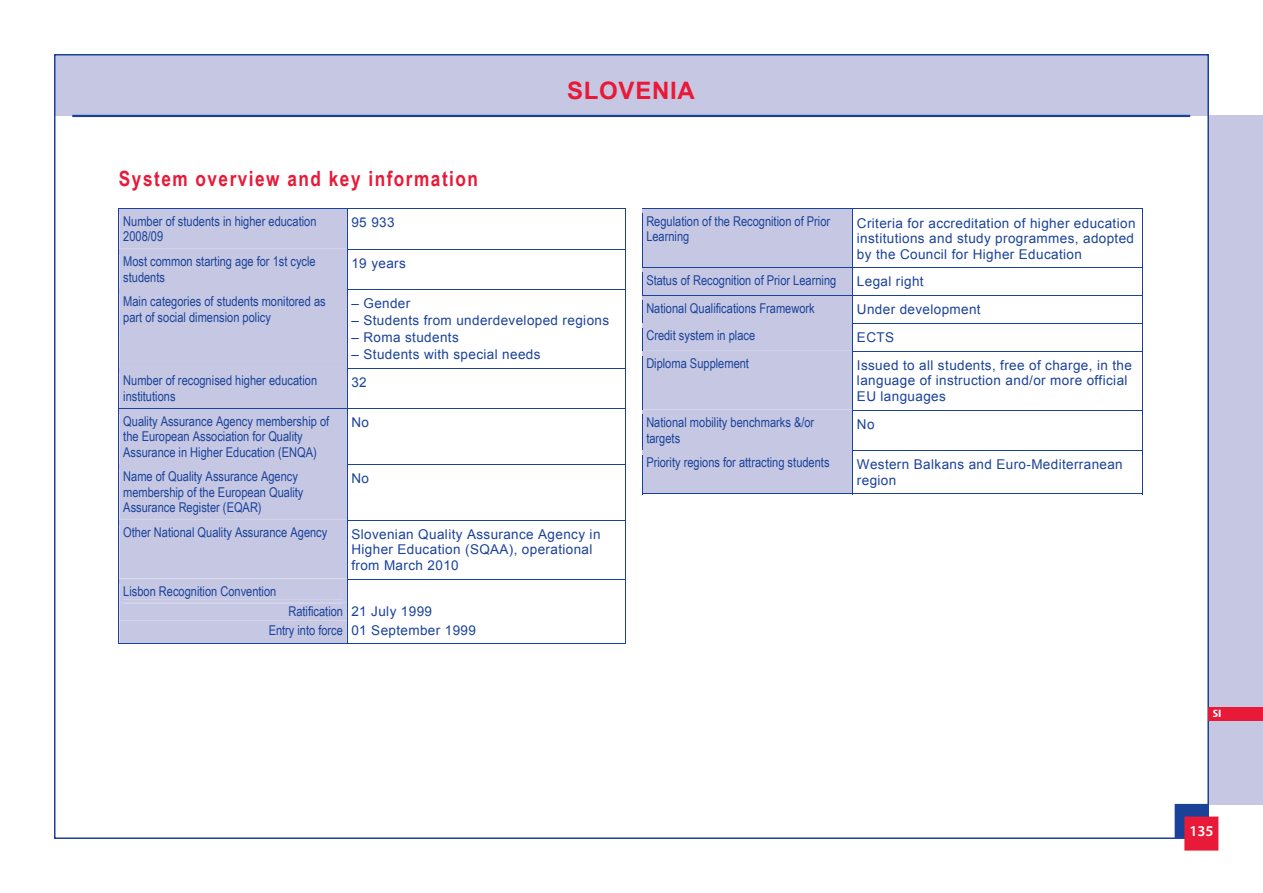
<style>
.page{position:relative;width:1263px;height:893px;background:#fff}
.page>*{position:absolute;margin:0;border:0;box-sizing:border-box;transform-origin:0 0}
.t1{font:700 24px "Arial";letter-spacing:.03em;color:#e91938}
.t2{font:700 21px "Arial Narrow";letter-spacing:.07em;color:#e91938}
.t3{font:600 15px "Myriad Pro";color:#fff}
.t4{font:13.5px/15.5px "Arial Narrow";color:#1b4299}
.t5{font:13.5px/15.5px "Arial";letter-spacing:.025em;color:#1b4299}
.pays{font:700 condensed 10.8px "Myriad Pro";color:#fff;scale:1.25 1}
.s1{font-family:"Arial"}
</style>
<div class="page">
<div style="left:54px;top:54px;width:1155px;height:62px;background:#c6c8e3"></div>
<div style="left:1209px;top:115px;width:54px;height:689px;background:#c6c8e3"></div>
<hr style="left:72px;top:115px;width:1118px;height:2px;background:#1b4299">
<div style="left:1174px;top:804px;width:35px;height:34px;background:#1b4299"></div>
<div style="left:1184px;top:816px;width:34px;height:34px;background:#e91938"></div>
<div style="left:1209px;top:707px;width:54px;height:13px;background:#e91938"></div>
<hr style="left:348px;top:208px;width:277px;height:1px;background:#1b4299">
<hr style="left:625px;top:213px;width:1px;height:36px;background:#1b4299">
<hr style="left:348px;top:249px;width:277px;height:1px;background:#1b4299">
<hr style="left:625px;top:254px;width:1px;height:35px;background:#1b4299">
<hr style="left:348px;top:289px;width:277px;height:1px;background:#1b4299">
<hr style="left:625px;top:294px;width:1px;height:74px;background:#1b4299">
<hr style="left:348px;top:368px;width:277px;height:1px;background:#1b4299">
<hr style="left:625px;top:373px;width:1px;height:35px;background:#1b4299">
<hr style="left:348px;top:408px;width:277px;height:1px;background:#1b4299">
<hr style="left:625px;top:413px;width:1px;height:51px;background:#1b4299">
<hr style="left:348px;top:464px;width:277px;height:1px;background:#1b4299">
<hr style="left:625px;top:469px;width:1px;height:51px;background:#1b4299">
<hr style="left:348px;top:520px;width:277px;height:1px;background:#1b4299">
<hr style="left:625px;top:525px;width:1px;height:54px;background:#1b4299">
<hr style="left:348px;top:579px;width:277px;height:1px;background:#1b4299">
<div style="left:119px;top:208px;width:229px;height:436px;background:#c6c8e3"></div>
<hr style="left:348px;top:643px;width:277px;height:1px;background:#1b4299">
<svg style="left:625px;top:579px;width:1px;height:65px"></svg>
<hr style="left:853px;top:208px;width:289px;height:1px;background:#1b4299">
<hr style="left:1142px;top:213px;width:1px;height:54px;background:#1b4299">
<hr style="left:853px;top:267px;width:289px;height:1px;background:#1b4299">
<hr style="left:853px;top:295px;width:289px;height:1px;background:#1b4299">
<hr style="left:853px;top:323px;width:289px;height:1px;background:#1b4299">
<hr style="left:853px;top:351px;width:289px;height:1px;background:#1b4299">
<svg style="left:1142px;top:267px;width:1px;height:89px"></svg>
<hr style="left:1142px;top:356px;width:1px;height:54px;background:#1b4299">
<hr style="left:853px;top:410px;width:289px;height:1px;background:#1b4299">
<hr style="left:1142px;top:415px;width:1px;height:35px;background:#1b4299">
<div style="left:642px;top:208px;width:211px;height:285px;background:#c6c8e3"></div>
<hr style="left:853px;top:450px;width:289px;height:1px;background:#1b4299">
<hr style="left:642px;top:455px;width:1px;height:39px;background:#1b4299">
<hr style="left:642px;top:493px;width:210px;height:1px;background:#1b4299">
<hr style="left:852px;top:455px;width:1px;height:39px;background:#1b4299">
<hr style="left:853px;top:493px;width:289px;height:1px;background:#1b4299">
<hr style="left:1142px;top:455px;width:1px;height:39px;background:#1b4299">
<p class="t1" style="left:567px;top:75px;width:129px">SLOVENIA</p>
<p class="t2" style="left:119px;top:163px;width:361px">System overview and key information</p>
<p class="t4" style="left:123px;top:213px;width:195px">Number of students in higher education<br>2008/09</p>
<p class="t5" style="left:351px;top:215px;width:45px">95 933</p>
<p class="t4" style="left:123px;top:253px;width:194px">Most common starting age for 1st cycle students</p>
<p class="t5" style="left:351px;top:255px;width:56px">19 years</p>
<p class="t4" style="left:123px;top:293px;width:204px">Main categories of students monitored as part of social dimension policy</p>
<p class="t5" style="left:351px;top:296px;width:60px">– Gender</p>
<p class="t5" style="left:351px;top:313px;width:259px">– Students from underdeveloped regions</p>
<p class="t5" style="left:351px;top:330px;width:109px">– Roma students</p>
<p class="t5" style="left:351px;top:347px;width:191px">– Students with special needs</p>
<p class="t4" style="left:123px;top:372px;width:195px">Number of recognised higher education institutions</p>
<p class="t5" style="left:351px;top:375px;width:17px">32</p>
<p class="t4" style="left:123px;top:413px;width:207px">Quality Assurance Agency membership of the European Association for Quality<br>Assurance in Higher Education (ENQA)</p>
<p class="t5" style="left:351px;top:415px;width:19px">No</p>
<p class="t4" style="left:123px;top:468px;width:182px">Name of Quality Assurance Agency membership of the European Quality<br>Assurance Register (EQAR)</p>
<p class="t5" style="left:351px;top:471px;width:19px">No</p>
<p class="t4" style="left:123px;top:524px;width:206px">Other National Quality Assurance Agency</p>
<p class="t5" style="left:351px;top:527px;width:251px">Slovenian Quality Assurance Agency in<br>Higher Education (SQAA), operational from March 2010</p>
<p class="t4" style="left:123px;top:583px;width:155px">Lisbon Recognition Convention</p>
<p class="t4" style="left:269px;top:602px;width:209px;line-height:18.5px;text-indent:20px">Ratification <span class="s1">21 July 1999<br></span>Entry into force <span class="s1">01 September 1999</span></p>
<p class="t4" style="left:646px;top:213px;width:185px">Regulation of the Recognition of Prior<br>Learning</p>
<p class="t5" style="left:857px;top:215px;width:280px;text-align:justify">Criteria for accreditation of higher education institutions and study programmes, adopted by the Council for Higher Education</p>
<p class="t4" style="left:646px;top:272px;width:191px">Status of Recognition of Prior Learning</p>
<p class="t5" style="left:857px;top:274px;width:68px">Legal right</p>
<p class="t4" style="left:646px;top:300px;width:170px">National Qualifications Framework</p>
<p class="t5" style="left:857px;top:302px;width:125px">Under development</p>
<p class="t4" style="left:646px;top:327px;width:110px">Credit system in place</p>
<p class="t5" style="left:857px;top:330px;width:39px">ECTS</p>
<p class="t4" style="left:646px;top:355px;width:104px">Diploma Supplement</p>
<p class="t5" style="left:857px;top:358px;width:276px">Issued to all students, free of charge, in the language of instruction and/or more official<br>EU languages</p>
<p class="t4" style="left:646px;top:414px;width:169px">National mobility benchmarks &amp;/or targets</p>
<p class="t5" style="left:857px;top:416px;width:19px">No</p>
<p class="t4" style="left:646px;top:454px;width:185px">Priority regions for attracting students</p>
<p class="t5" style="left:857px;top:457px;width:267px">Western Balkans and Euro-Mediterranean region</p>
<p class="pays" style="left:1213px;top:707px;width:8px">SI</p>
<p class="t3" style="left:1189px;top:822px;width:26px">135</p>
</div>
